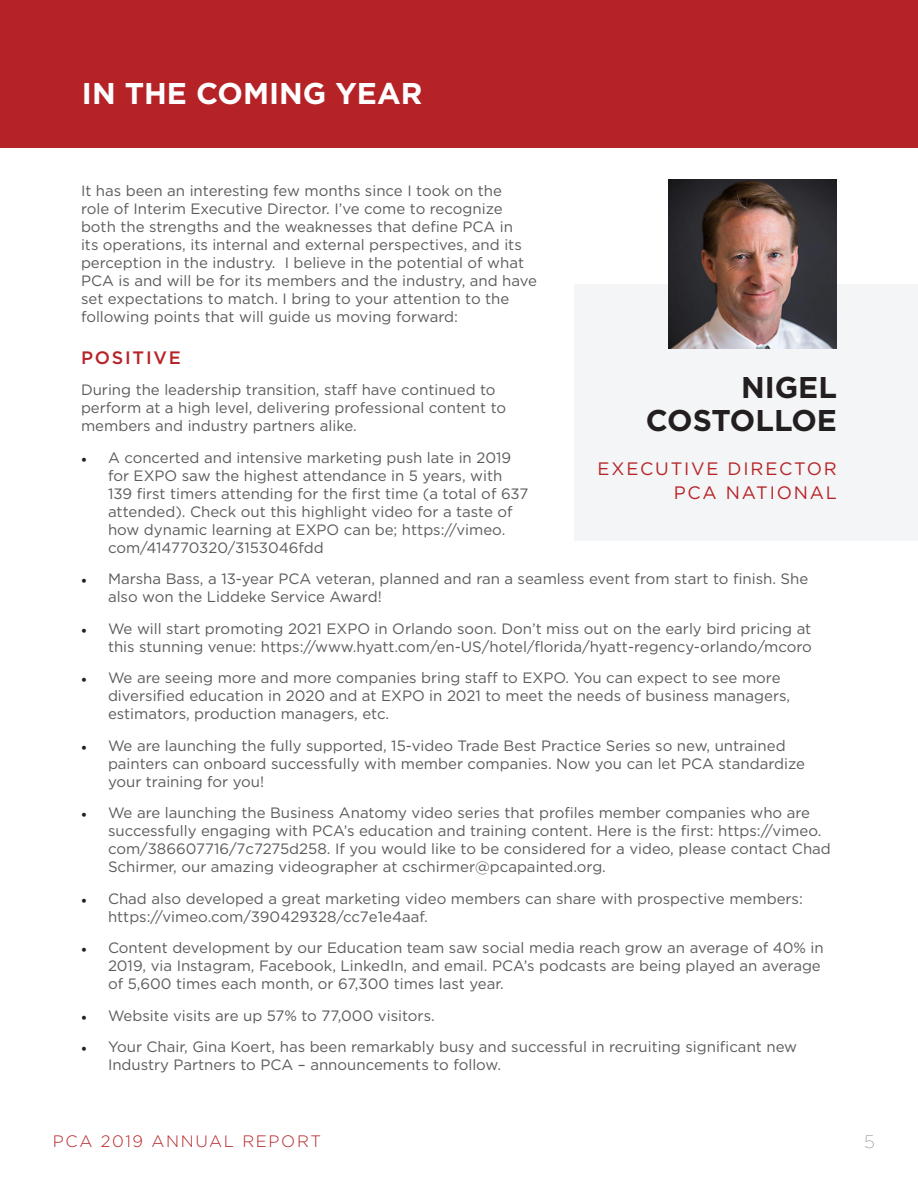
<style>
.page{position:relative;width:918px;height:1188px;background:#fff}
.page>*{position:absolute;margin:0;border:0;box-sizing:border-box;transform-origin:0 0}
.t1{font:700 30px "Gotham";color:#fff}
.t2{font:700 30px/33px "Gotham";color:#231f20;text-align:right}
.t3{font:18px "Gotham";letter-spacing:.1em;color:#b62327}
.t4{font:500 18px "Gotham";letter-spacing:.1em;color:#b62327}
.t5{font:100 18px "Gotham";color:#5a5b5a}
.t6{font:300 16.5px "Gotham";letter-spacing:.1em;color:#b52426}
.t7{font:15px/18px "Gotham";color:#5a5b5a}
.s1{font-family:"Minion Pro";color:#231f20}
</style>
<div class="page">
<div style="left:0;top:0;width:918px;height:147px;background:#b62327"></div>
<div style="left:575px;top:284px;width:343px;height:257px;background:#f4f5f6"></div>
<img style="left:669px;top:180px;width:168px;height:168px">
<p class="t1" style="left:82px;top:73px;width:342px">IN THE COMING YEAR</p>
<p class="t7" style="left:81px;top:182px;width:458px">It has been an interesting few months since I took on the<br>role of Interim Executive Director. I’ve come to recognize both the strengths and the weaknesses that define PCA in<br>its operations, its internal and external perspectives, and its perception in the industry. I believe in the potential of what PCA is and will be for its members and the industry, and have set expectations to match. I bring to your attention to the following points that will guide us moving forward:</p>
<p class="t4" style="left:81px;top:345px;width:101px">POSITIVE</p>
<p class="t7" style="left:81px;top:380px;width:427px">During the leadership transition, staff have continued to perform at a high level, delivering professional content to members and industry partners alike.</p>
<p class="t7" style="left:108px;top:448px;width:422px;text-indent:-27px"><span class="s1">•</span> A concerted and intensive marketing push late in 2019 for EXPO saw the highest attendance in 5 years, with 139 first timers attending for the first time (a total of 637 attended). Check out this highlight video for a taste of how dynamic learning at EXPO can be; https://vimeo. com/414770320/3153046fdd</p>
<p class="t7" style="left:108px;top:569px;width:702px;text-indent:-27px"><span class="s1">•</span> Marsha Bass, a 13-year PCA veteran, planned and ran a seamless event from start to finish. She also won the Liddeke Service Award!</p>
<p class="t7" style="left:81px;top:619px;width:732px;text-align:right"><span class="s1">•</span> We will start promoting 2021 EXPO in Orlando soon. Don’t miss out on the early bird pricing at this stunning venue: https://www.hyatt.com/en-US/hotel/florida/hyatt-regency-orlando/mcoro</p>
<p class="t7" style="left:108px;top:668px;width:684px;text-indent:-27px"><span class="s1">•</span> We are seeing more and more companies bring staff to EXPO. You can expect to see more diversified education in 2020 and at EXPO in 2021 to meet the needs of business managers, estimators, production managers, etc.</p>
<p class="t7" style="left:108px;top:736px;width:699px;text-indent:-27px"><span class="s1">•</span> We are launching the fully supported, 15-video Trade Best Practice Series so new, untrained painters can onboard successfully with member companies. Now you can let PCA standardize your training for you!</p>
<p class="t7" style="left:108px;top:803px;width:724px;text-indent:-27px"><span class="s1">•</span> We are launching the Business Anatomy video series that profiles member companies who are successfully engaging with PCA’s education and training content. Here is the first: https://vimeo. com/386607716/7c7275d258. If you would like to be considered for a video, please contact Chad Schirmer, our amazing videographer at cschirmer@pcapainted.org.</p>
<p class="t7" style="left:108px;top:889px;width:696px;text-indent:-27px"><span class="s1">•</span> Chad also developed a great marketing video members can share with prospective members: https://vimeo.com/390429328/cc7e1e4aaf.</p>
<p class="t7" style="left:108px;top:938px;width:717px;text-indent:-27px"><span class="s1">•</span> Content development by our Education team saw social media reach grow an average of 40% in<br>2019, via Instagram, Facebook, LinkedIn, and email. PCA’s podcasts are being played an average of 5,600 times each month, or 67,300 times last year.</p>
<p class="t7" style="left:81px;top:1006px;width:355px"><span class="s1">•</span> Website visits are up 57% to 77,000 visitors.</p>
<p class="t7" style="left:108px;top:1037px;width:691px;text-indent:-27px"><span class="s1">•</span> Your Chair, Gina Koert, has been remarkably busy and successful in recruiting significant new<br>Industry Partners to PCA – announcements to follow.</p>
<p class="t2" style="left:646px;top:371px;width:193px">NIGEL<br>COSTOLLOE</p>
<p class="t3" style="left:598px;top:457px;width:241px">EXECUTIVE DIRECTOR</p>
<p class="t3" style="left:674px;top:481px;width:165px">PCA NATIONAL</p>
<p class="t6" style="left:53px;top:1131px;width:270px">PCA 2019 ANNUAL REPORT</p>
<p class="t5" style="left:864px;top:1131px;width:12px">5</p>
</div>
